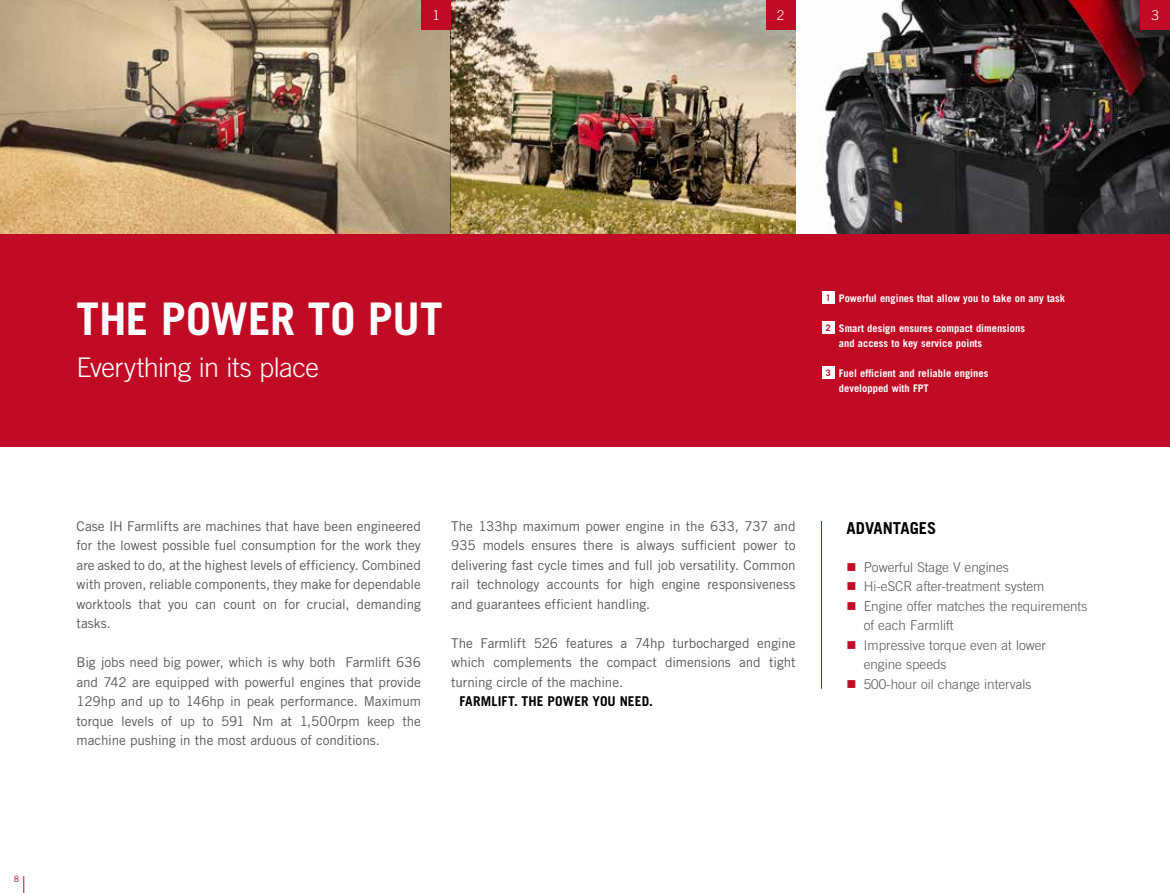
<style>
.page{position:relative;width:1170px;height:893px;background:#fff}
.page>*{position:absolute;margin:0;border:0;box-sizing:border-box;transform-origin:0 0}
.t1{font:700 45px "Trade Gothic LT Pro";color:#fff}
.t2{font:300 27px "Trade Gothic LT Pro";letter-spacing:-.015em;color:#fff}
.t3{font:700 16.5px "Trade Gothic LT Pro";color:#000}
.t4{font:13.5px/19.5px "Trade Gothic LT Pro";letter-spacing:-.005em;color:#575756;text-align:justify}
.t5{font:300 13.5px/19.5px "Trade Gothic LT Std";color:#575756}
.t6{font:700 13.5px "Trade Gothic LT Pro";letter-spacing:.01em;color:#000}
.t7{font:300 13.5px "Trade Gothic LT Std";color:#fff}
.t8{font:700 10.5px/15px "Trade Gothic LT Pro";color:#fff}
.t9{font:8.7px "Trade Gothic LT Pro";color:#c10b25}
.s1{font-family:"Trade Gothic LT Std";font-size:9px;color:#c10b25}
.s2{color:#c10b25}
</style>
<div class="page">
<img style="left:451px;top:0;width:718px;height:234px">
<img style="left:0;top:0;width:451px;height:234px">
<div style="left:0;top:234px;width:1169px;height:212px;background:#c10b25"></div>
<svg style="left:23px;top:876px;width:1px;height:17px"></svg>
<div style="left:421px;top:0;width:30px;height:30px;background:#c10b25"></div>
<div style="left:765px;top:0;width:30px;height:30px;background:#c10b25"></div>
<div style="left:821px;top:291px;width:13px;height:13px;background:#fff"></div>
<div style="left:821px;top:321px;width:13px;height:13px;background:#fff"></div>
<div style="left:821px;top:366px;width:13px;height:13px;background:#fff"></div>
<hr style="left:821px;top:521px;width:1px;height:167px;background:#c10b25">
<div style="left:1140px;top:0;width:29px;height:30px;background:#c10b25"></div>
<p class="t7" style="left:432px;top:7px;width:9px">1</p>
<p class="t7" style="left:776px;top:7px;width:9px">2</p>
<p class="t7" style="left:1151px;top:7px;width:9px">3</p>
<p class="t9" style="left:14px;top:874px;width:7px">8</p>
<h1 class="t1" style="left:77px;top:292px;width:367px">THE POWER TO PUT</h1>
<h2 class="t2" style="left:77px;top:352px;width:244px">Everything in its place</h2>
<p class="t8" style="left:825px;top:290px;width:241px"><span class="s1">1</span> Powerful engines that allow you to take on any task</p>
<p class="t8" style="left:838px;top:320px;width:188px;text-indent:-13px"><span class="s1">2</span> Smart design ensures compact dimensions and access to key service points</p>
<p class="t8" style="left:838px;top:365px;width:151px;text-indent:-13px"><span class="s1">3</span> Fuel efficient and reliable engines developped with FPT</p>
<p class="t4" style="left:77px;top:516px;width:346px">Case IH Farmlifts are machines that have been engineered for the lowest possible fuel consumption for the work they are asked to do, at the highest levels of efficiency. Combined with proven, reliable components, they make for dependable worktools that you can count on for crucial, demanding tasks.</p>
<p class="t4" style="left:77px;top:653px;width:346px">Big jobs need big power, which is why both Farmlift 636 and 742 are equipped with powerful engines that provide 129hp and up to 146hp in peak performance. Maximum torque levels of up to 591 Nm at 1,500rpm keep the machine pushing in the most arduous of conditions.</p>
<p class="t4" style="left:451px;top:516px;width:346px">The 133hp maximum power engine in the 633, 737 and 935 models ensures there is always sufficient power to delivering fast cycle times and full job versatility. Common rail technology accounts for high engine responsiveness and guarantees efficient handling.</p>
<p class="t4" style="left:451px;top:633px;width:346px">The Farmlift 526 features a 74hp turbocharged engine which complements the compact dimensions and tight turning circle of the machine.</p>
<p class="t6" style="left:459px;top:693px;width:195px">FARMLIFT. THE POWER YOU NEED.</p>
<p class="t3" style="left:846px;top:518px;width:91px">ADVANTAGES</p>
<p class="t5" style="left:846px;top:557px;width:164px"><span class="s2">■</span> Powerful Stage V engines</p>
<p class="t5" style="left:846px;top:577px;width:199px"><span class="s2">■</span> Hi-eSCR after-treatment system</p>
<p class="t5" style="left:863px;top:596px;width:225px;text-indent:-17px"><span class="s2">■</span> Engine offer matches the requirements of each Farmlift</p>
<p class="t5" style="left:863px;top:635px;width:184px;text-indent:-17px"><span class="s2">■</span> Impressive torque even at lower engine speeds</p>
<p class="t5" style="left:846px;top:674px;width:186px"><span class="s2">■</span> 500-hour oil change intervals</p>
</div>
